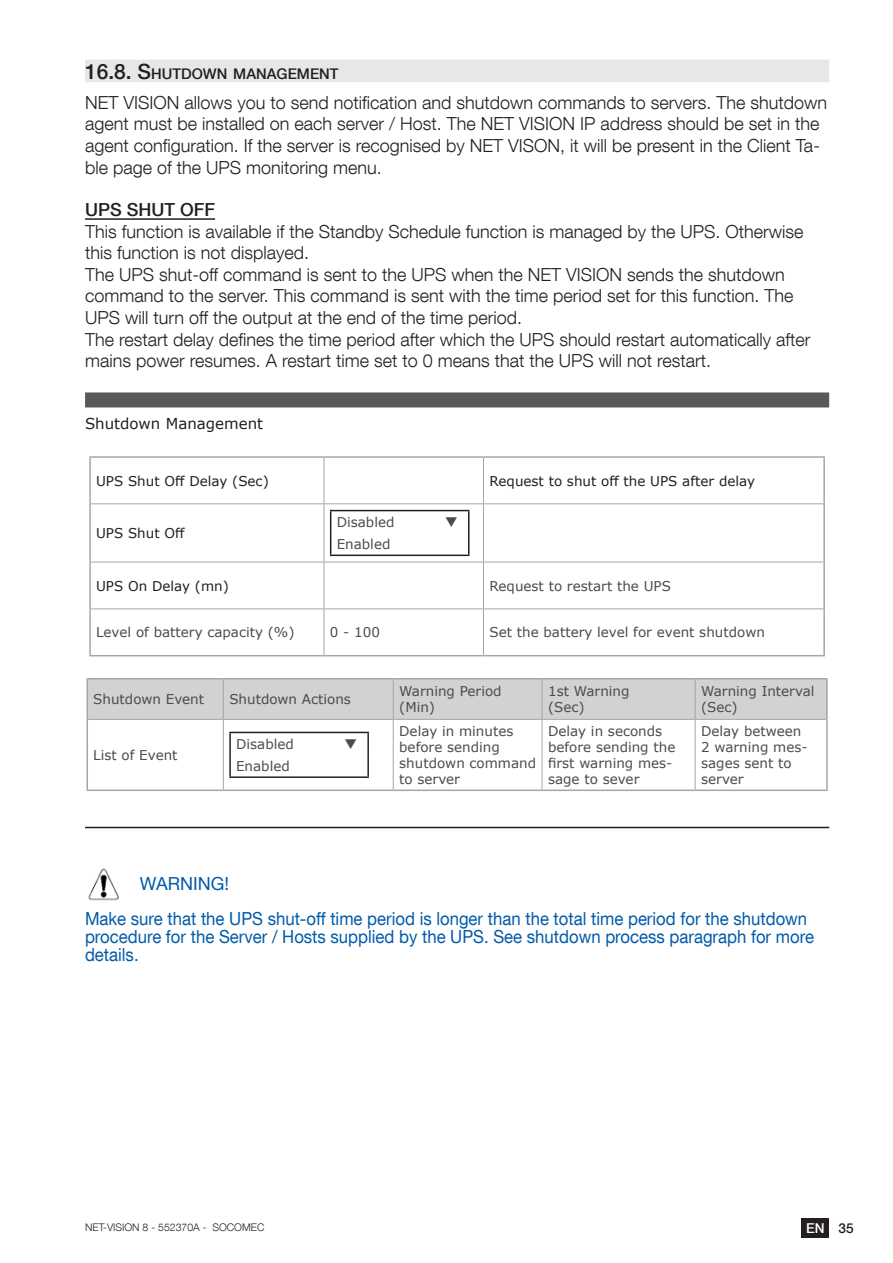
<style>
.page{position:relative;width:893px;height:1263px;background:#fff}
.page>*{position:absolute;margin:0;border:0;box-sizing:border-box;transform-origin:0 0}
.t1{font:300 18px/21.6px "Helvetica Neue LT Com";color:#231f20}
.t2{font:18px/35px "Helvetica Neue LT Com";color:#015aaa}
.t3{font:18px/18px "Helvetica Neue LT Com";color:#015aaa;scale:.93 1}
.t4{font:500 18px "Helvetica Neue LT Com";color:#231f20}
.t5{font:15px "Verdana";color:#231f20}
.t6{font:500 14.7px "Helvetica Neue LT Com";color:#231f20}
.t7{font:500 13.65px "Helvetica Neue LT Com";color:#fff}
.t8{font:13.5px/16.2px "Verdana";color:#4b4b4b}
.t9{font:13.5px "Verdana";color:#231f20}
.t10{font:300 10.5px "Helvetica Neue LT Com";color:#231f20}
.s1{font-size:21px}
.s2{color:#231f20}
</style>
<div class="page">
<div style="left:802px;top:1218px;width:27px;height:19px;background:#231f20"></div>
<div style="left:85px;top:60px;width:744px;height:22px;background:#e6e7e9"></div>
<hr style="left:85px;top:218px;width:130px;height:2px;background:#231f20">
<div style="left:85px;top:392px;width:744px;height:15px;background:#58595b"></div>
<hr style="left:89px;top:456px;width:235px;height:2px;background:#a6a6a6">
<hr style="left:89px;top:458px;width:2px;height:46px;background:#a6a6a6">
<hr style="left:324px;top:456px;width:159px;height:2px;background:#a6a6a6">
<hr style="left:483px;top:456px;width:342px;height:2px;background:#a6a6a6">
<hr style="left:823px;top:458px;width:2px;height:46px;background:#a6a6a6">
<hr style="left:89px;top:504px;width:2px;height:58px;background:#a6a6a6">
<hr style="left:823px;top:504px;width:2px;height:58px;background:#a6a6a6">
<hr style="left:89px;top:562px;width:2px;height:47px;background:#a6a6a6">
<hr style="left:823px;top:562px;width:2px;height:47px;background:#a6a6a6">
<hr style="left:89px;top:609px;width:2px;height:46px;background:#a6a6a6">
<hr style="left:823px;top:609px;width:2px;height:46px;background:#a6a6a6">
<hr style="left:89px;top:655px;width:235px;height:1px;background:#a6a6a6">
<hr style="left:324px;top:655px;width:159px;height:1px;background:#a6a6a6">
<hr style="left:483px;top:655px;width:342px;height:1px;background:#a6a6a6">
<hr style="left:324px;top:458px;width:1px;height:45px;background:#a6a6a6">
<hr style="left:483px;top:458px;width:1px;height:45px;background:#a6a6a6">
<hr style="left:91px;top:503px;width:233px;height:1px;background:#a6a6a6">
<hr style="left:324px;top:503px;width:159px;height:1px;background:#a6a6a6">
<hr style="left:324px;top:504px;width:1px;height:58px;background:#a6a6a6">
<hr style="left:483px;top:503px;width:340px;height:1px;background:#a6a6a6">
<hr style="left:483px;top:504px;width:1px;height:58px;background:#a6a6a6">
<hr style="left:91px;top:562px;width:233px;height:1px;background:#a6a6a6">
<hr style="left:324px;top:562px;width:159px;height:1px;background:#a6a6a6">
<hr style="left:324px;top:562px;width:1px;height:46px;background:#a6a6a6">
<hr style="left:483px;top:562px;width:340px;height:1px;background:#a6a6a6">
<hr style="left:483px;top:562px;width:1px;height:46px;background:#a6a6a6">
<hr style="left:91px;top:608px;width:233px;height:1px;background:#a6a6a6">
<hr style="left:324px;top:608px;width:159px;height:1px;background:#a6a6a6">
<hr style="left:324px;top:609px;width:1px;height:46px;background:#a6a6a6">
<hr style="left:483px;top:608px;width:340px;height:1px;background:#a6a6a6">
<hr style="left:483px;top:609px;width:1px;height:46px;background:#a6a6a6">
<hr style="left:330px;top:510px;width:139px;height:1px;background:#231f20">
<svg style="left:330px;top:511px;width:1px;height:43px"></svg>
<svg style="left:468px;top:511px;width:1px;height:43px"></svg>
<hr style="left:330px;top:554px;width:139px;height:2px;background:#231f20">
<div style="left:88px;top:679px;width:738px;height:40px;background:#d2d2d3"></div>
<hr style="left:87px;top:678px;width:136px;height:1px;background:#a6a6a6">
<hr style="left:87px;top:679px;width:1px;height:40px;background:#a6a6a6">
<hr style="left:223px;top:678px;width:170px;height:1px;background:#a6a6a6">
<hr style="left:393px;top:678px;width:149px;height:1px;background:#a6a6a6">
<hr style="left:542px;top:678px;width:153px;height:1px;background:#a6a6a6">
<hr style="left:695px;top:678px;width:133px;height:1px;background:#a6a6a6">
<hr style="left:826px;top:679px;width:2px;height:40px;background:#a6a6a6">
<hr style="left:87px;top:719px;width:1px;height:70px;background:#a6a6a6">
<hr style="left:826px;top:719px;width:2px;height:70px;background:#a6a6a6">
<hr style="left:87px;top:789px;width:136px;height:2px;background:#a6a6a6">
<hr style="left:223px;top:789px;width:170px;height:2px;background:#a6a6a6">
<hr style="left:393px;top:789px;width:149px;height:2px;background:#a6a6a6">
<hr style="left:542px;top:789px;width:153px;height:2px;background:#a6a6a6">
<hr style="left:695px;top:789px;width:133px;height:2px;background:#a6a6a6">
<hr style="left:223px;top:679px;width:1px;height:40px;background:#a6a6a6">
<hr style="left:393px;top:679px;width:1px;height:40px;background:#a6a6a6">
<hr style="left:542px;top:679px;width:1px;height:40px;background:#a6a6a6">
<hr style="left:695px;top:679px;width:1px;height:40px;background:#a6a6a6">
<hr style="left:88px;top:719px;width:135px;height:1px;background:#a6a6a6">
<hr style="left:223px;top:719px;width:170px;height:1px;background:#a6a6a6">
<hr style="left:223px;top:720px;width:1px;height:69px;background:#a6a6a6">
<hr style="left:393px;top:719px;width:149px;height:1px;background:#a6a6a6">
<hr style="left:393px;top:720px;width:1px;height:69px;background:#a6a6a6">
<hr style="left:542px;top:719px;width:153px;height:1px;background:#a6a6a6">
<hr style="left:542px;top:720px;width:1px;height:69px;background:#a6a6a6">
<hr style="left:695px;top:719px;width:131px;height:1px;background:#a6a6a6">
<hr style="left:695px;top:720px;width:1px;height:69px;background:#a6a6a6">
<hr style="left:229px;top:732px;width:140px;height:1px;background:#231f20">
<hr style="left:229px;top:733px;width:2px;height:22px;background:#231f20">
<hr style="left:367px;top:733px;width:2px;height:22px;background:#231f20">
<hr style="left:229px;top:755px;width:2px;height:21px;background:#231f20">
<hr style="left:367px;top:755px;width:2px;height:21px;background:#231f20">
<hr style="left:229px;top:776px;width:140px;height:2px;background:#231f20">
<hr style="left:85px;top:827px;width:744px;height:1px;background:#231f20">
<img style="left:88px;top:868px;width:31px;height:33px">
<p class="t6" style="left:85px;top:65px;width:255px"><span class="s1">16.8. S</span>HUTDOWN MANAGEMENT</p>
<p class="t1" style="left:85px;top:91px;width:744px">NET VISION allows you to send notification and shutdown commands to servers. The shutdown agent must be installed on each server / Host. The NET VISION IP address should be set in the agent configuration. If the server is recognised by NET VISON, it will be present in the Client Ta&shy;ble page of the UPS monitoring menu.</p>
<p class="t4" style="left:85px;top:199px;width:13px">UPS</p>
<p class="t4" style="left:127px;top:199px;width:13px">SHUT</p>
<p class="t4" style="left:180px;top:199px;width:13px">OFF</p>
<p class="t1" style="left:85px;top:220px;width:727px">This function is available if the Standby Schedule function is managed by the UPS. Otherwise this function is not displayed.<br>The UPS shut-off command is sent to the UPS when the NET VISION sends the shutdown command to the server. This command is sent with the time period set for this function. The UPS will turn off the output at the end of the time period.<br>The restart delay defines the time period after which the UPS should restart automatically after mains power resumes. A restart time set to 0 means that the UPS will not restart.</p>
<p class="t5" style="left:85px;top:413px;width:180px">Shutdown Management</p>
<p class="t9" style="left:96px;top:471px;width:174px">UPS Shut Off Delay (Sec)</p>
<p class="t9" style="left:489px;top:471px;width:267px">Request to shut off the UPS after delay</p>
<p class="t9" style="left:96px;top:524px;width:90px">UPS Shut Off</p>
<p class="t8" style="left:337px;top:514px;width:59px">Disabled</p>
<p class="t8" style="left:337px;top:536px;width:55px">Enabled</p>
<p class="t9" style="left:96px;top:576px;width:134px">UPS On Delay (mn)</p>
<p class="t8" style="left:489px;top:577px;width:183px">Request to restart the UPS</p>
<p class="t8" style="left:96px;top:624px;width:200px">Level of battery capacity (%)</p>
<p class="t8" style="left:330px;top:624px;width:51px">0 - 100</p>
<p class="t8" style="left:489px;top:624px;width:277px">Set the battery level for event shutdown</p>
<p class="t8" style="left:93px;top:691px;width:112px">Shutdown Event</p>
<p class="t8" style="left:229px;top:691px;width:123px">Shutdown Actions</p>
<p class="t8" style="left:399px;top:683px;width:104px">Warning Period (Min)</p>
<p class="t8" style="left:548px;top:683px;width:83px">1st Warning (Sec)</p>
<p class="t8" style="left:701px;top:683px;width:115px">Warning Interval (Sec)</p>
<p class="t8" style="left:93px;top:747px;width:86px">List of Event</p>
<p class="t8" style="left:399px;top:722px;width:138px">Delay in minutes before sending shutdown command to server</p>
<p class="t8" style="left:548px;top:722px;width:129px">Delay in seconds before sending the first warning mes&shy;sage to sever</p>
<p class="t8" style="left:701px;top:722px;width:108px">Delay between<br>2 warning mes&shy;sages sent to server</p>
<p class="t8" style="left:236px;top:736px;width:59px">Disabled</p>
<p class="t8" style="left:236px;top:758px;width:55px">Enabled</p>
<p class="t2" style="left:85px;top:865px;width:724px;text-indent:55px">WARNING!<br>Make sure that the UPS shut-off time period is longer than the total time period for the shutdown</p>
<p class="t3" style="left:85px;top:927px;width:785px">procedure for the Server / Hosts supplied by the UPS. See shutdown process paragraph for more details.</p>
<p class="t10" style="left:85px;top:1221px;width:181px">NET-VISION 8 - 552370A - SOCOMEC</p>
<p class="t7" style="left:806px;top:1220px;width:49px">EN <span class="s2">35</span></p>
</div>
